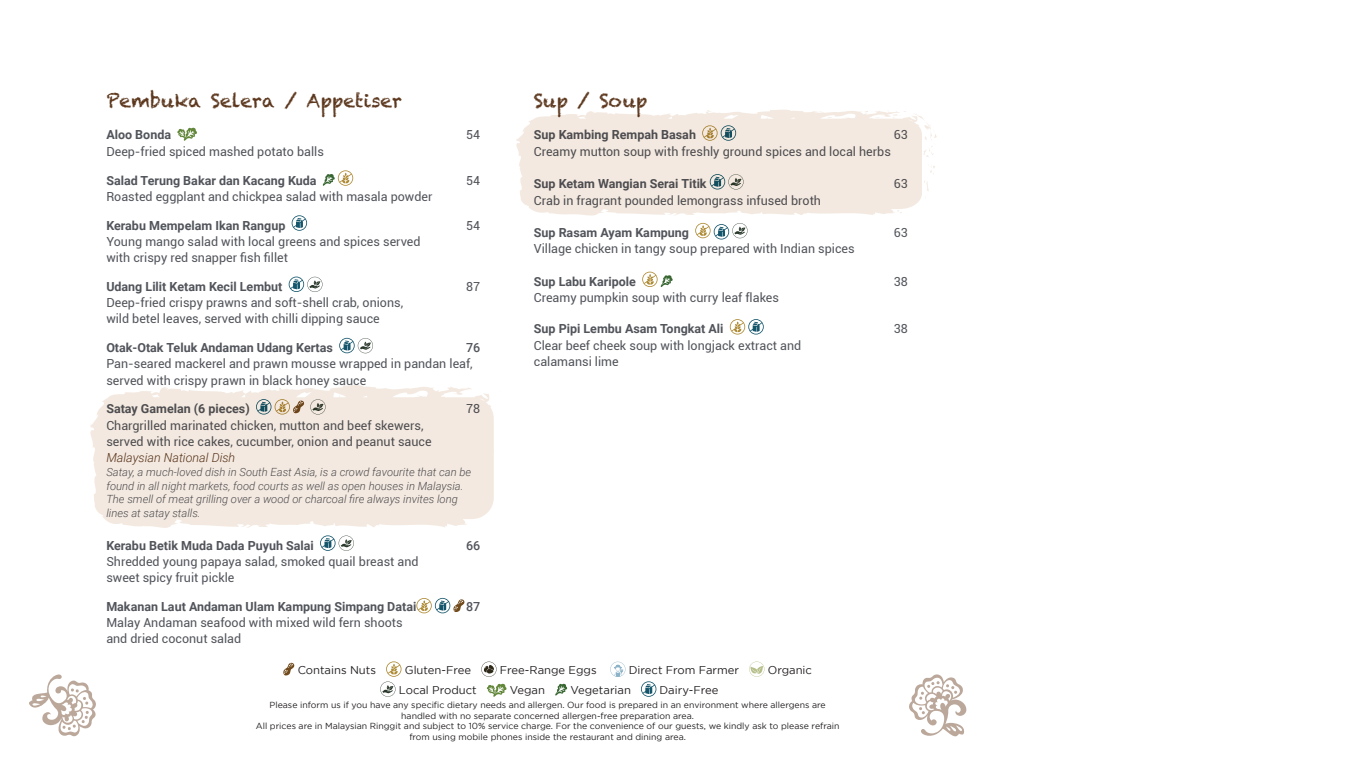
<style>
.page{position:relative;width:1347px;height:762px;background:#fff}
.page>*{position:absolute;margin:0;border:0;box-sizing:border-box;transform-origin:0 0}
.t1{font:18.75px "Chalkduster";color:#5c371d}
.t2{font:12.5px/16.2px "Roboto";color:#51545a}
.t3{font:700 12.5px "Roboto";color:#51545a}
.t4{font:italic 300 12.5px "Roboto";color:#5c371d}
.t5{font:500 12.5px "Roboto";color:#51545a}
.t6{font:italic 300 11.25px/13.8px "Roboto";color:#51545a}
.t7{font:11.25px "Gotham";color:#231f20}
.t8{font:8.75px/10.5px "Gotham";color:#231f20;text-align:center}
</style>
<div class="page">
<svg style="left:909px;top:674px;width:57px;height:62px"></svg>
<svg style="left:29px;top:674px;width:67px;height:62px"></svg>
<svg style="left:283px;top:662px;width:12px;height:14px"></svg>
<svg style="left:481px;top:661px;width:15px;height:16px"></svg>
<svg style="left:610px;top:662px;width:15px;height:15px"></svg>
<svg style="left:749px;top:661px;width:15px;height:16px"></svg>
<svg style="left:380px;top:661px;width:21px;height:36px"></svg>
<svg style="left:487px;top:683px;width:19px;height:14px"></svg>
<svg style="left:555px;top:683px;width:12px;height:12px"></svg>
<svg style="left:641px;top:681px;width:15px;height:16px"></svg>
<svg style="left:90px;top:385px;width:404px;height:143px;background:#f4eae2"></svg>
<svg style="left:460px;top:491px;width:12px;height:5px"></svg>
<svg style="left:177px;top:127px;width:20px;height:14px"></svg>
<svg style="left:322px;top:170px;width:31px;height:16px"></svg>
<svg style="left:292px;top:215px;width:15px;height:16px"></svg>
<svg style="left:289px;top:277px;width:33px;height:15px"></svg>
<svg style="left:339px;top:338px;width:34px;height:15px"></svg>
<svg style="left:256px;top:399px;width:69px;height:15px"></svg>
<svg style="left:320px;top:535px;width:34px;height:16px"></svg>
<svg style="left:416px;top:598px;width:49px;height:15px"></svg>
<svg style="left:695px;top:223px;width:52px;height:16px"></svg>
<svg style="left:642px;top:272px;width:30px;height:15px"></svg>
<svg style="left:730px;top:319px;width:33px;height:15px"></svg>
<svg style="left:516px;top:110px;width:404px;height:105px;background:#f2e9e0"></svg>
<svg style="left:912px;top:114px;width:24px;height:85px"></svg>
<svg style="left:864px;top:111px;width:42px;height:7px"></svg>
<svg style="left:812px;top:111px;width:20px;height:7px"></svg>
<svg style="left:890px;top:210px;width:13px;height:3px"></svg>
<h1 class="t1" style="left:106px;top:90px;width:297px">Pembuka Selera / Appetiser</h1>
<p class="t3" style="left:106px;top:126px;width:66px">Aloo Bonda</p>
<p class="t2" style="left:466px;top:126px;width:16px">54</p>
<p class="t2" style="left:106px;top:143px;width:219px">Deep-fried spiced mashed potato balls</p>
<p class="t3" style="left:106px;top:171px;width:212px">Salad Terung Bakar dan Kacang Kuda</p>
<p class="t2" style="left:466px;top:171px;width:16px">54</p>
<p class="t2" style="left:106px;top:188px;width:327px">Roasted eggplant and chickpea salad with masala powder</p>
<p class="t3" style="left:106px;top:216px;width:181px">Kerabu Mempelam Ikan Rangup</p>
<p class="t2" style="left:466px;top:216px;width:16px">54</p>
<p class="t2" style="left:106px;top:233px;width:316px">Young mango salad with local greens and spices served with crispy red snapper fish fillet</p>
<p class="t3" style="left:106px;top:278px;width:178px">Udang Lilit Ketam Kecil Lembut</p>
<p class="t2" style="left:466px;top:278px;width:16px">87</p>
<p class="t2" style="left:106px;top:294px;width:298px">Deep-fried crispy prawns and soft-shell crab, onions, wild betel leaves, served with chilli dipping sauce</p>
<p class="t3" style="left:106px;top:339px;width:228px">Otak-Otak Teluk Andaman Udang Kertas</p>
<p class="t5" style="left:466px;top:339px;width:16px">76</p>
<p class="t2" style="left:106px;top:355px;width:368px">Pan-seared mackerel and prawn mousse wrapped in pandan leaf, served with crispy prawn in black honey sauce</p>
<p class="t3" style="left:106px;top:400px;width:145px">Satay Gamelan (6 pieces)</p>
<p class="t2" style="left:466px;top:400px;width:16px">78</p>
<p class="t2" style="left:106px;top:416px;width:327px">Chargrilled marinated chicken, mutton and beef skewers, served with rice cakes, cucumber, onion and peanut sauce</p>
<p class="t4" style="left:106px;top:449px;width:130px">Malaysian National Dish</p>
<p class="t6" style="left:106px;top:464px;width:366px">Satay, a much-loved dish in South East Asia, is a crowd favourite that can be found in all night markets, food courts as well as open houses in Malaysia.<br>The smell of meat grilling over a wood or charcoal fire always invites long lines at satay stalls.</p>
<p class="t3" style="left:106px;top:536px;width:209px">Kerabu Betik Muda Dada Puyuh Salai</p>
<p class="t5" style="left:466px;top:536px;width:16px">66</p>
<p class="t2" style="left:106px;top:553px;width:314px">Shredded young papaya salad, smoked quail breast and sweet spicy fruit pickle</p>
<p class="t3" style="left:106px;top:598px;width:311px">Makanan Laut Andaman Ulam Kampung Simpang Datai</p>
<p class="t5" style="left:466px;top:598px;width:16px">87</p>
<p class="t2" style="left:106px;top:614px;width:298px">Malay Andaman seafood with mixed wild fern shoots and dried coconut salad</p>
<h1 class="t1" style="left:534px;top:90px;width:115px">Sup / Soup</h1>
<p class="t3" style="left:534px;top:126px;width:164px">Sup Kambing Rempah Basah</p>
<p class="t2" style="left:893px;top:126px;width:16px">63</p>
<p class="t2" style="left:534px;top:143px;width:358px">Creamy mutton soup with freshly ground spices and local herbs</p>
<p class="t3" style="left:534px;top:175px;width:174px">Sup Ketam Wangian Serai Titik</p>
<p class="t2" style="left:893px;top:175px;width:16px">63</p>
<p class="t2" style="left:534px;top:191px;width:289px">Crab in fragrant pounded lemongrass infused broth</p>
<p class="t3" style="left:534px;top:224px;width:157px">Sup Rasam Ayam Kampung</p>
<p class="t2" style="left:893px;top:224px;width:16px">63</p>
<p class="t2" style="left:534px;top:240px;width:322px">Village chicken in tangy soup prepared with Indian spices</p>
<p class="t3" style="left:534px;top:273px;width:104px">Sup Labu Karipole</p>
<p class="t2" style="left:893px;top:273px;width:16px">38</p>
<p class="t2" style="left:534px;top:289px;width:247px">Creamy pumpkin soup with curry leaf flakes</p>
<p class="t3" style="left:534px;top:320px;width:191px">Sup Pipi Lembu Asam Tongkat Ali</p>
<p class="t2" style="left:893px;top:320px;width:16px">38</p>
<p class="t2" style="left:534px;top:336px;width:269px">Clear beef cheek soup with longjack extract and calamansi lime</p>
<p class="t7" style="left:298px;top:664px;width:80px">Contains Nuts</p>
<p class="t7" style="left:405px;top:664px;width:68px">Gluten-Free</p>
<p class="t7" style="left:500px;top:664px;width:98px">Free-Range Eggs</p>
<p class="t7" style="left:629px;top:664px;width:112px">Direct From Farmer</p>
<p class="t7" style="left:768px;top:664px;width:46px">Organic</p>
<p class="t7" style="left:399px;top:684px;width:79px">Local Product</p>
<p class="t7" style="left:510px;top:684px;width:37px">Vegan</p>
<p class="t7" style="left:570px;top:684px;width:62px">Vegetarian</p>
<p class="t7" style="left:659px;top:684px;width:60px">Dairy-Free</p>
<p class="t8" style="left:256px;top:700px;width:585px">Please inform us if you have any specific dietary needs and allergen. Our food is prepared in an environment where allergens are handled with no separate concerned allergen-free preparation area.<br>All prices are in Malaysian Ringgit and subject to 10% service charge. For the convenience of our guests, we kindly ask to please refrain from using mobile phones inside the restaurant and dining area.</p>
</div>
